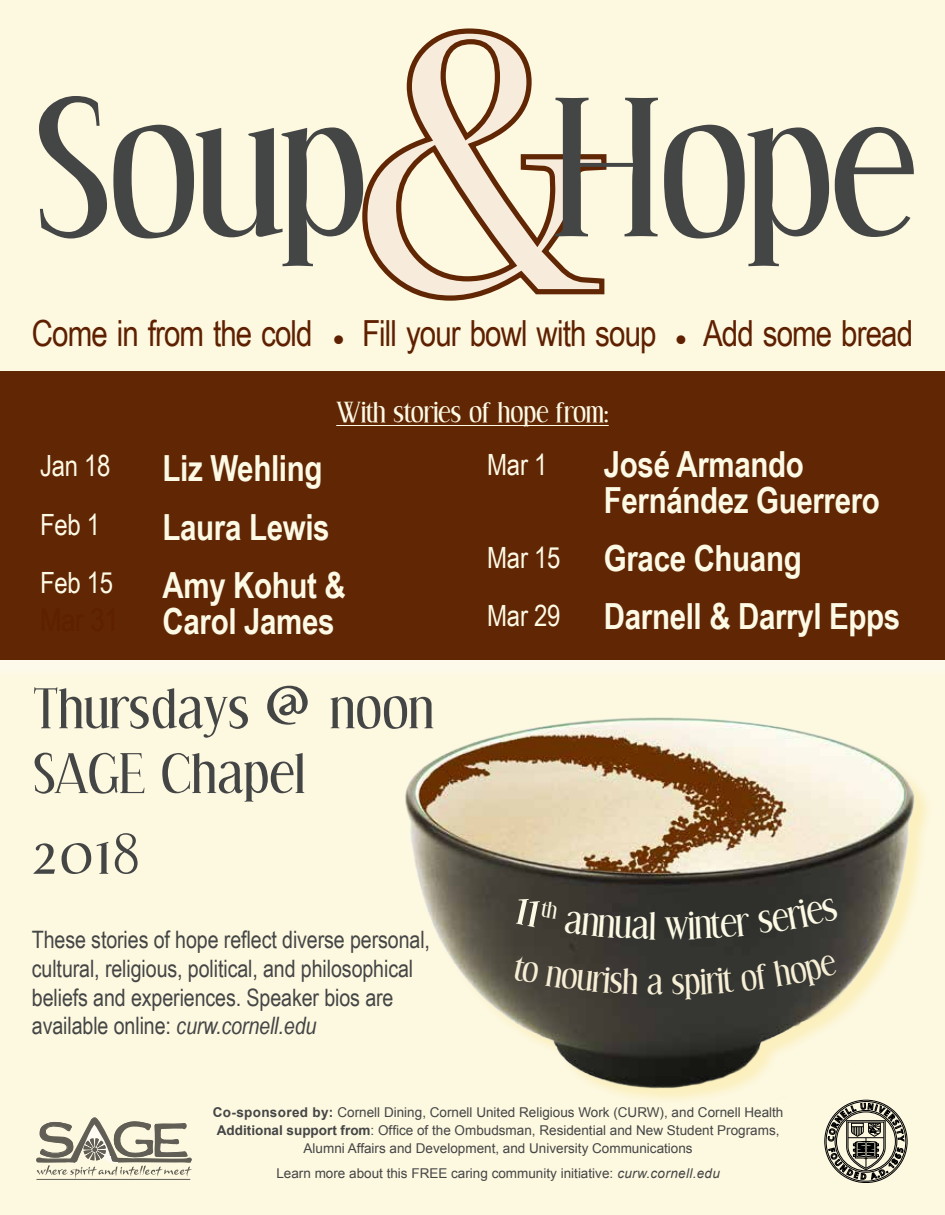
<style>
.page{position:relative;width:945px;height:1215px;background:#fdf8e0}
.page>*{position:absolute;margin:0;border:0;box-sizing:border-box;transform-origin:0 0}
.t1{font:187.5px "STOMP Effloresce";letter-spacing:-.025em;color:#444545}
.t2{font:54px/64.8px "STOMP Effloresce";color:#444545}
.t3{font:700 36px/58.3px "Arial Narrow";letter-spacing:-.01em;color:#fcf9e5}
.t4{font:36px "Arial Narrow";letter-spacing:-.025em;color:#5e2000}
.t5{font:29.25px/58.2px "Arial Narrow";letter-spacing:-.01em;color:#fcf9e5}
.t6{font:27px "STOMP Effloresce";letter-spacing:-.005em;color:#fcf9e5}
.t7{font:24px/28.8px "Arial Narrow";letter-spacing:-.005em;color:#444545}
.t8{font:13.5px/18px "Arial";color:#444545;text-align:center}
.s1{font-family:"Circular Std";font-weight:700;font-size:21px}
.s2{font-size:72px}
.s3{font-style:italic}
.s4{font-weight:700}
</style>
<div class="page">
<img style="left:405px;top:717px;width:522px;height:382px">
<div style="left:0;top:374px;width:945px;height:305px;background:#fdfaea"></div>
<div style="left:0;top:372px;width:945px;height:288px;background:#612603"></div>
<svg style="left:825px;top:1099px;width:83px;height:84px"></svg>
<svg style="left:362px;top:28px;width:245px;height:273px"></svg>
<hr style="left:36px;top:1179px;width:154px;height:1px;background:#000">
<svg style="left:36px;top:1117px;width:156px;height:62px"></svg>
<hr style="left:336px;top:425px;width:273px;height:1px;background:#fcf9e5">
<svg style="left:514px;top:897px;width:44px;height:30px"></svg>
<div style="left:565px;top:911px;width:91px;height:28px;background:#383530"></div>
<div style="left:665px;top:910px;width:86px;height:29px;background:#31322d"></div>
<div style="left:758px;top:898px;width:81px;height:36px;background:#343530"></div>
<svg style="left:512px;top:955px;width:27px;height:29px"></svg>
<div style="left:545px;top:966px;width:94px;height:28px;background:#413d34"></div>
<svg style="left:648px;top:975px;width:15px;height:20px"></svg>
<div style="left:672px;top:967px;width:62px;height:32px;background:#343530"></div>
<svg style="left:741px;top:955px;width:97px;height:36px;background:#383833"></svg>
<h1 class="t1" style="left:32px;top:77px;width:886px">Soup Hope</h1>
<h3 class="t4" style="left:32px;top:307px;width:883px">Come in from the cold <span class="s1">•</span> Fill your bowl with soup <span class="s1">•</span> Add some bread</h3>
<h3 class="t5" style="left:40px;top:436px;width:75px">Jan 18<br>Feb 1<br>Feb 15</h3>
<h3 class="t6" style="left:336px;top:399px;width:274px">With stories of hope from:</h3>
<h3 class="t3" style="left:163px;top:438px;width:185px">Liz Wehling<br>Laura Lewis<br>Amy Kohut &amp;</h3>
<h3 class="t3" style="left:163px;top:590px;width:173px">Carol James</h3>
<h3 class="t5" style="left:487px;top:434px;width:62px">Mar 1</h3>
<h3 class="t5" style="left:487px;top:527px;width:75px">Mar 15<br>Mar 29</h3>
<h3 class="t3" style="left:604px;top:444px;width:278px;line-height:36px">José Armando<br>Fernández Guerrero</h3>
<h3 class="t3" style="left:604px;top:527px;width:298px">Grace Chuang<br>Darnell &amp; Darryl Epps</h3>
<h2 class="t2" style="left:33px;top:681px;width:403px">Thursdays <span class="s2">@</span> noon<br>SAGE Chapel</h2>
<h2 class="t2" style="left:33px;top:827px;width:108px">2018</h2>
<h3 class="t7" style="left:32px;top:924px;width:400px">These stories of hope reflect diverse personal, cultural, religious, political, and philosophical beliefs and experiences. Speaker bios are available online: <span class="s3">curw.cornell.edu</span></h3>
<p class="t8" style="left:213px;top:1103px;width:572px"><span class="s4">Co-sponsored by:</span> Cornell Dining, Cornell United Religious Work (CURW), and Cornell Health<br><span class="s4">Additional support from</span>: Office of the Ombudsman, Residential and New Student Programs,<br>Alumni Affairs and Development, and University Communications</p>
<p class="t8" style="left:276px;top:1164px;width:445px">Learn more about this FREE caring community initiative: <span class="s3">curw.cornell.edu</span></p>
</div>
